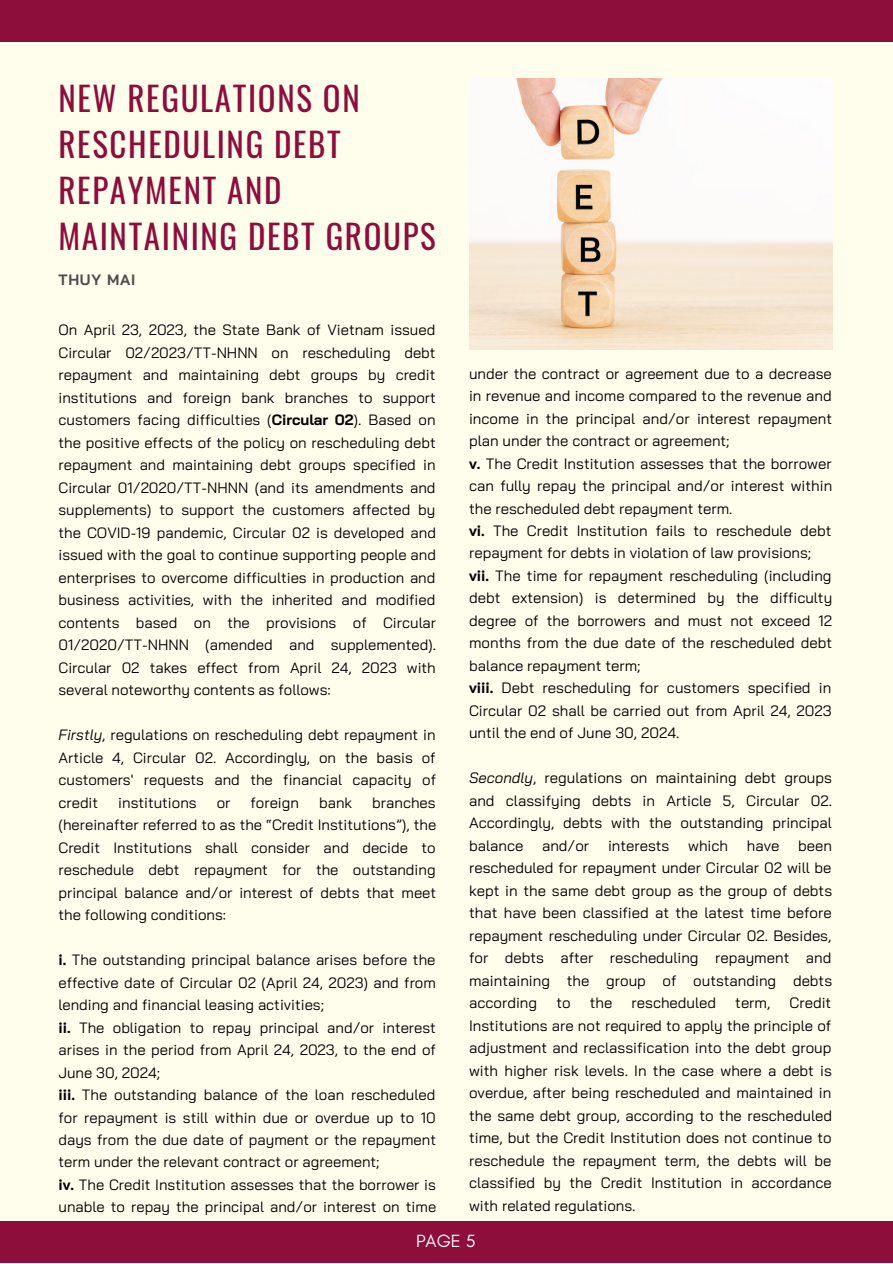
<style>
.page{position:relative;width:893px;height:1264px;background:#fff}
.page>*{position:absolute;margin:0;border:0;box-sizing:border-box;transform-origin:0 0}
.t1{font:33px/46px "Oswald";letter-spacing:.05em;color:#8d0e3b}
.t2{font:18px "Glacial Indifference";color:#fff}
.t3{font:15px/22.5px "Bai Jamjuree";color:#000;text-align:justify}
.t4{font:700 15px "Bai Jamjuree";letter-spacing:.05em;color:#4d4d4d}
.s1{font-weight:700}
.s2{font-style:italic}
</style>
<div class="page">
<div style="left:0;top:0;width:892px;height:1262px;background:#fffdec"></div>
<div style="left:0;top:0;width:892px;height:41px;background:#8d0e3b"></div>
<div style="left:0;top:1221px;width:892px;height:41px;background:#8d0e3b"></div>
<img style="left:469px;top:78px;width:363px;height:271px">
<p class="t1" style="left:58px;top:74px;width:379px">NEW REGULATIONS ON<br>RESCHEDULING DEBT<br>REPAYMENT AND<br>MAINTAINING DEBT GROUPS</p>
<p class="t4" style="left:58px;top:270px;width:78px">THUY MAI</p>
<p class="t3" style="left:58px;top:318px;width:379px">On April 23, 2023, the State Bank of Vietnam issued Circular 02/2023/TT-NHNN on rescheduling debt repayment and maintaining debt groups by credit institutions and foreign bank branches to support customers facing difficulties (<span class="s1">Circular 02</span>). Based on the positive effects of the policy on rescheduling debt repayment and maintaining debt groups specified in Circular 01/2020/TT-NHNN (and its amendments and supplements) to support the customers affected by the COVID-19 pandemic, Circular 02 is developed and issued with the goal to continue supporting people and enterprises to overcome difficulties in production and business activities, with the inherited and modified contents based on the provisions of Circular 01/2020/TT-NHNN (amended and supplemented).<br>Circular 02 takes effect from April 24, 2023 with several noteworthy contents as follows:</p>
<p class="t3" style="left:58px;top:723px;width:379px"><span class="s2">Firstly</span>, regulations on rescheduling debt repayment in Article 4, Circular 02. Accordingly, on the basis of customers' requests and the financial capacity of credit</p>
<p class="t3" style="left:118px;top:790px;width:80px">institutions</p>
<p class="t3" style="left:217px;top:790px;width:15px">or</p>
<p class="t3" style="left:250px;top:790px;width:50px">foreign</p>
<p class="t3" style="left:319px;top:790px;width:35px">bank</p>
<p class="t3" style="left:58px;top:790px;width:379px;text-indent:314px">branches (hereinafter referred to as the “Credit Institutions”), the Credit Institutions shall consider and decide to reschedule debt repayment for the outstanding principal balance and/or interest of debts that meet the following conditions:</p>
<p class="t3" style="left:58px;top:948px;width:379px"><span class="s1">i.</span> The outstanding principal balance arises before the effective date of Circular 02 (April 24, 2023) and from lending and financial leasing activities;</p>
<p class="t3" style="left:58px;top:1015px;width:379px"><span class="s1">ii.</span> The obligation to repay principal and/or interest arises in the period from April 24, 2023, to the end of June 30, 2024;</p>
<p class="t3" style="left:58px;top:1083px;width:379px"><span class="s1">iii.</span> The outstanding balance of the loan rescheduled for repayment is still within due or overdue up to 10 days from the due date of payment or the repayment term under the relevant contract or agreement;</p>
<p class="t3" style="left:58px;top:1173px;width:379px"><span class="s1">iv.</span> The Credit Institution assesses that the borrower is unable to repay the principal and/or interest on time</p>
<p class="t3" style="left:469px;top:361px;width:364px">under the contract or agreement due to a decrease in revenue and income compared to the revenue and income in the principal and/or interest repayment plan under the contract or agreement;</p>
<p class="t3" style="left:469px;top:451px;width:364px"><span class="s1">v.</span> The Credit Institution assesses that the borrower can fully repay the principal and/or interest within the rescheduled debt repayment term.</p>
<p class="t3" style="left:469px;top:519px;width:364px"><span class="s1">vi.</span> The Credit Institution fails to reschedule debt repayment for debts in violation of law provisions;</p>
<p class="t3" style="left:469px;top:564px;width:364px"><span class="s1">vii.</span> The time for repayment rescheduling (including debt extension) is determined by the difficulty degree of the borrowers and must not exceed 12 months from the due date of the rescheduled debt balance repayment term;</p>
<p class="t3" style="left:469px;top:676px;width:364px"><span class="s1">viii.</span> Debt rescheduling for customers specified in Circular 02 shall be carried out from April 24, 2023 until the end of June 30, 2024.</p>
<p class="t3" style="left:469px;top:766px;width:364px"><span class="s2">Secondly</span>, regulations on maintaining debt groups and classifying debts in Article 5, Circular 02.<br>Accordingly, debts with the outstanding principal balance</p>
<p class="t3" style="left:542px;top:834px;width:49px">and/or</p>
<p class="t3" style="left:608px;top:834px;width:63px">interests</p>
<p class="t3" style="left:688px;top:834px;width:41px">which</p>
<p class="t3" style="left:746px;top:834px;width:34px">have</p>
<p class="t3" style="left:469px;top:834px;width:364px;text-indent:329px">been rescheduled for repayment under Circular 02 will be kept in the same debt group as the group of debts that have been classified at the latest time before repayment rescheduling under Circular 02. Besides, for debts after rescheduling repayment and maintaining the group of outstanding debts according</p>
<p class="t3" style="left:469px;top:991px;width:364px;text-indent:320px">Credit Institutions are not required to apply the principle of adjustment and reclassification into the debt group with higher risk levels. In the case where a debt is overdue, after being rescheduled and maintained in the same debt group, according to the rescheduled time, but the Credit Institution does not continue to reschedule the repayment term, the debts will be classified by the Credit Institution in accordance with related regulations.</p>
<p class="t3" style="left:556px;top:991px;width:16px">to</p>
<p class="t3" style="left:589px;top:991px;width:24px">the</p>
<p class="t3" style="left:631px;top:991px;width:86px">rescheduled</p>
<p class="t3" style="left:735px;top:991px;width:37px">term,</p>
<p class="t2" style="left:416px;top:1230px;width:61px">PAGE 5</p>
</div>
